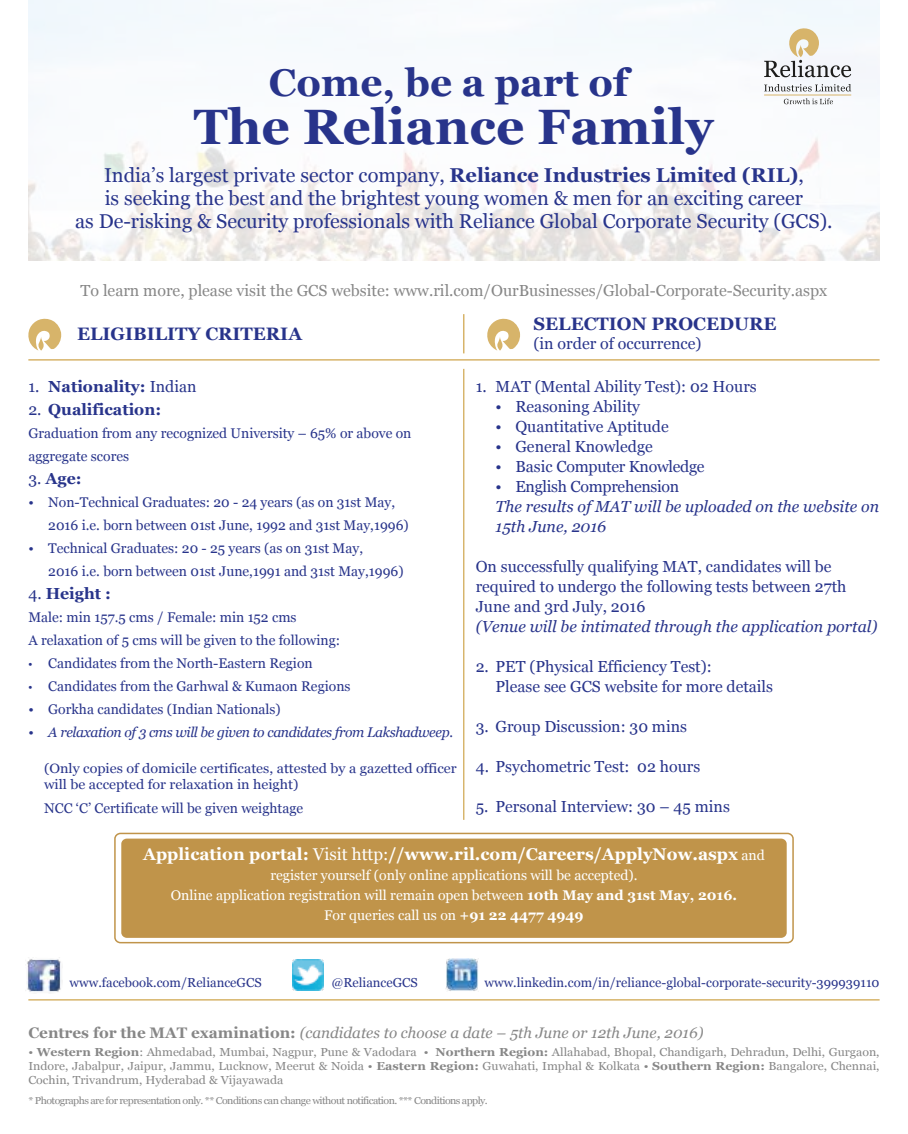
<style>
.page{position:relative;width:908px;height:1134px;background:#fff}
.page>*{position:absolute;margin:0;border:0;box-sizing:border-box;transform-origin:0 0}
.t1{font:700 49.8px "Georgia";color:#28348b}
.t2{font:700 38.6px "Georgia";color:#28348b}
.t3{font:20px/23.2px "Georgia";color:#28348b;text-align:center}
.t4{font:700 18px "Georgia";color:#28348b}
.t5{font:700 17px "Georgia";color:#fff}
.t6{font:16px/20px "Georgia";color:#28348b}
.t7{font:italic 16px/20px "Georgia";color:#28348b}
.t8{font:16px "Georgia";color:#878787}
.t9{font:700 16px "Georgia";color:#28348b}
.t10{font:italic 15.2px "Georgia";color:#878787}
.t11{font:14px/23px "Georgia";color:#28348b}
.t12{font:14px/20px "Georgia";color:#fff;text-align:center}
.t13{font:italic 14px "Georgia";letter-spacing:-.025em;color:#28348b}
.t14{font:13.4px/16.2px "Georgia";color:#28348b;scale:1.06 1}
.t15{font:13px "Georgia";color:#28348b}
.t16{font:11.6px/14px "Georgia";color:#878787;text-align:justify;scale:1.06 1}
.t17{font:10px "Georgia";letter-spacing:-.055em;color:#878787;scale:1.06 1}
.s1{font-weight:700}
.s2{font-weight:400}
.s3{font-family:"Myriad Pro"}
.s4{font-style:normal}
.s5{font-weight:400;font-size:14px}
.s6{font-weight:700;font-style:normal}
</style>
<div class="page">
<svg style="left:28px;top:0;width:851px;height:261px"></svg>
<hr style="left:463px;top:369px;width:1px;height:451px;background:#d7b46a">
<hr style="left:463px;top:314px;width:1px;height:39px;background:#d7b46a">
<div style="left:121px;top:838px;width:665px;height:100px;background:#c0944a;border-radius:5px"></div>
<div style="left:114px;top:833px;width:679px;height:110px;border:2px solid #c0944a;border-radius:5px"></div>
<hr style="left:763px;top:95px;width:87px;height:1px;background:#d7b46a">
<svg style="left:783px;top:98px;width:49px;height:6px"></svg>
<svg style="left:763px;top:28px;width:87px;height:49px"></svg>
<svg style="left:763px;top:84px;width:87px;height:7px"></svg>
<svg style="left:487px;top:318px;width:33px;height:33px"></svg>
<hr style="left:28px;top:359px;width:851px;height:2px;background:#d7b46a">
<hr style="left:28px;top:999px;width:851px;height:1px;background:#d7b46a">
<svg style="left:28px;top:318px;width:33px;height:33px"></svg>
<img style="left:27px;top:957px;width:35px;height:36px">
<img style="left:292px;top:960px;width:31px;height:31px">
<img style="left:445px;top:958px;width:33px;height:33px">
<h2 class="t2" style="left:269px;top:61px;width:360px">Come, be a part of</h2>
<h1 class="t1" style="left:194px;top:98px;width:521px">The Reliance Family</h1>
<p class="t3" style="left:75px;top:163px;width:758px">India’s largest private sector company, <span class="s1">Reliance Industries Limited (RIL)</span>,<br>is seeking the best and the brightest young women &amp; men for an exciting career<br>as De-risking &amp; Security professionals with Reliance Global Corporate Security (GCS).</p>
<p class="t8" style="left:81px;top:281px;width:747px">To learn more, please visit the GCS website: www.ril.com/OurBusinesses/Global-Corporate-Security.aspx</p>
<p class="t4" style="left:77px;top:324px;width:226px">ELIGIBILITY CRITERIA</p>
<p class="t4" style="left:533px;top:313px;width:244px">SELECTION PROCEDURE</p>
<p class="t6" style="left:533px;top:333px;width:169px">(in order of occurrence)</p>
<p class="t6" style="left:475px;top:376px;width:282px">1. MAT (Mental Ability Test): 02 Hours</p>
<p class="t6" style="left:495px;top:396px;width:146px">• Reasoning Ability</p>
<p class="t6" style="left:495px;top:416px;width:175px">• Quantitative Aptitude</p>
<p class="t6" style="left:495px;top:436px;width:159px">• General Knowledge</p>
<p class="t6" style="left:495px;top:456px;width:210px">• Basic Computer Knowledge</p>
<p class="t6" style="left:495px;top:476px;width:185px">• English Comprehension</p>
<p class="t7" style="left:495px;top:496px;width:385px">The results of MAT will be uploaded on the website on<br>15th June, 2016</p>
<p class="t6" style="left:475px;top:556px;width:372px">On successfully qualifying MAT, candidates will be required to undergo the following tests between 27th<br>June and 3rd July, 2016</p>
<p class="t7" style="left:475px;top:616px;width:403px">(Venue will be intimated through the application portal)</p>
<p class="t6" style="left:495px;top:656px;width:279px;text-indent:-20px">2. PET (Physical Efficiency Test):<br>Please see GCS website for more details</p>
<p class="t6" style="left:475px;top:716px;width:213px">3. Group Discussion: 30 mins</p>
<p class="t6" style="left:475px;top:756px;width:226px">4. Psychometric Test: 02 hours</p>
<p class="t6" style="left:475px;top:796px;width:255px">5. Personal Interview: 30 – 45 mins</p>
<p class="t9" style="left:28px;top:377px;width:169px"><span class="s2">1.</span> Nationality: <span class="s2">Indian</span></p>
<p class="t9" style="left:28px;top:400px;width:134px"><span class="s2">2.</span> Qualification:</p>
<p class="t11" style="left:28px;top:422px;width:384px">Graduation from any recognized University – 65% or above on aggregate scores</p>
<p class="t9" style="left:28px;top:469px;width:55px"><span class="s2">3.</span> Age:</p>
<p class="t11" style="left:48px;top:491px;width:362px;text-indent:-20px">• Non-Technical Graduates: 20 - 24 years (as on 31st May,<br>2016 i.e. born between 01st June, 1992 and 31st May,1996)</p>
<p class="t11" style="left:48px;top:537px;width:357px;text-indent:-20px">• Technical Graduates: 20 - 25 years (as on 31st May,<br>2016 i.e. born between 01st June,1991 and 31st May,1996)</p>
<p class="t9" style="left:28px;top:584px;width:84px"><span class="s2">4.</span> Height :</p>
<p class="t11" style="left:28px;top:606px;width:313px">Male: min 157.5 cms / Female: min 152 cms<br>A relaxation of 5 cms will be given to the following:</p>
<p class="t11" style="left:28px;top:652px;width:286px"><span class="s3">•</span> Candidates from the North-Eastern Region</p>
<p class="t11" style="left:28px;top:675px;width:323px"><span class="s3">•</span> Candidates from the Garhwal &amp; Kumaon Regions</p>
<p class="t11" style="left:28px;top:698px;width:254px">• Gorkha candidates (Indian Nationals)</p>
<p class="t13" style="left:28px;top:724px;width:426px"><span class="s4">•</span> A relaxation of 3 cms will be given to candidates from Lakshadweep.</p>
<p class="t14" style="left:44px;top:760px;width:390px">(Only copies of domicile certificates, attested by a gazetted officer will be accepted for relaxation in height)</p>
<p class="t11" style="left:44px;top:797px;width:260px">NCC ‘C’ Certificate will be given weightage</p>
<p class="t5" style="left:143px;top:844px;width:623px">Application portal: <span class="s2">Visit http:</span>//www.ril.com/Careers/ApplyNow.aspx <span class="s5">and</span></p>
<p class="t12" style="left:171px;top:865px;width:567px">register yourself (only online applications will be accepted).<br>Online application registration will remain open between <span class="s1">10th May and 31st May, 2016.<br></span>For queries call us on <span class="s1">+91 22 4477 4949</span></p>
<p class="t15" style="left:70px;top:975px;width:193px">www.facebook.com/RelianceGCS</p>
<p class="t15" style="left:331px;top:975px;width:88px">@RelianceGCS</p>
<p class="t15" style="left:484px;top:975px;width:396px">www.linkedin.com/in/reliance-global-corporate-security-399939110</p>
<p class="t10" style="left:28px;top:1024px;width:676px"><span class="s6">Centres for the MAT examination:</span> (candidates to choose a date – 5th June or 12th June, 2016)</p>
<p class="t16" style="left:28px;top:1045px;width:804px">• <span class="s1">Western Region</span>: Ahmedabad, Mumbai, Nagpur, Pune &amp; Vadodara • <span class="s1">Northern Region:</span> Allahabad, Bhopal, Chandigarh, Dehradun, Delhi, Gurgaon, Indore, Jabalpur, Jaipur, Jammu, Lucknow, Meerut &amp; Noida • <span class="s1">Eastern Region:</span> Guwahati, Imphal &amp; Kolkata • <span class="s1">Southern Region:</span> Bangalore, Chennai, Cochin, Trivandrum, Hyderabad &amp; Vijayawada</p>
<p class="t17" style="left:28px;top:1095px;width:434px">* Photographs are for representation only. ** Conditions can change without notification. *** Conditions apply.</p>
</div>
